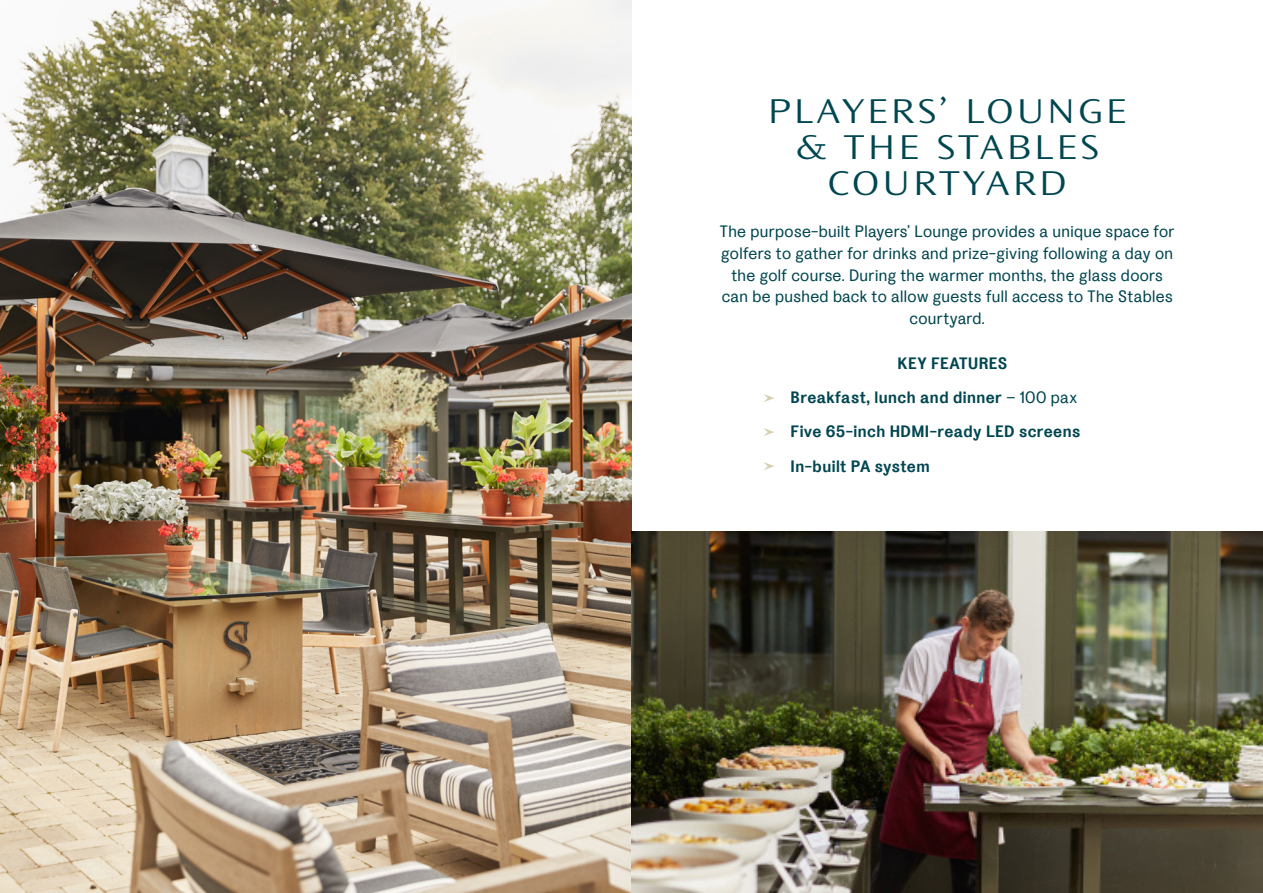
<style>
.page{position:relative;width:1263px;height:893px;background:#fff}
.page>*{position:absolute;margin:0;border:0;box-sizing:border-box;transform-origin:0 0}
.t1{font:300 expanded 36px/36px "Ocean Sans Std";letter-spacing:.1em;color:#004650;text-align:center}
.t2{font:16.5px/21.6px "La Fabrique";letter-spacing:.02em;color:#004650;text-align:center}
.t3{font:700 16.5px/34.2px "La Fabrique";letter-spacing:.025em;color:#004650}
.s1{font-weight:400}
</style>
<div class="page">
<img style="left:0;top:0;width:631px;height:893px">
<img style="left:631px;top:531px;width:632px;height:362px">
<svg style="left:764px;top:394px;width:10px;height:8px"></svg>
<svg style="left:764px;top:428px;width:10px;height:8px"></svg>
<svg style="left:764px;top:462px;width:10px;height:8px"></svg>
<h1 class="t1" style="left:768px;top:93px;width:360px">PLAYERS’ LOUNGE &amp; THE STABLES<br>COURTYARD</h1>
<p class="t2" style="left:720px;top:221px;width:456px">The purpose-built Players’ Lounge provides a unique space for golfers to gather for drinks and prize-giving following a day on the golf course. During the warmer months, the glass doors can be pushed back to allow guests full access to The Stables courtyard.</p>
<p class="t3" style="left:791px;top:347px;width:291px;text-indent:107px">KEY FEATURES<br>Breakfast, lunch and dinner <span class="s1">– 100 pax<br></span>Five 65-inch HDMI-ready LED screens<br>In-built PA system</p>
</div>
